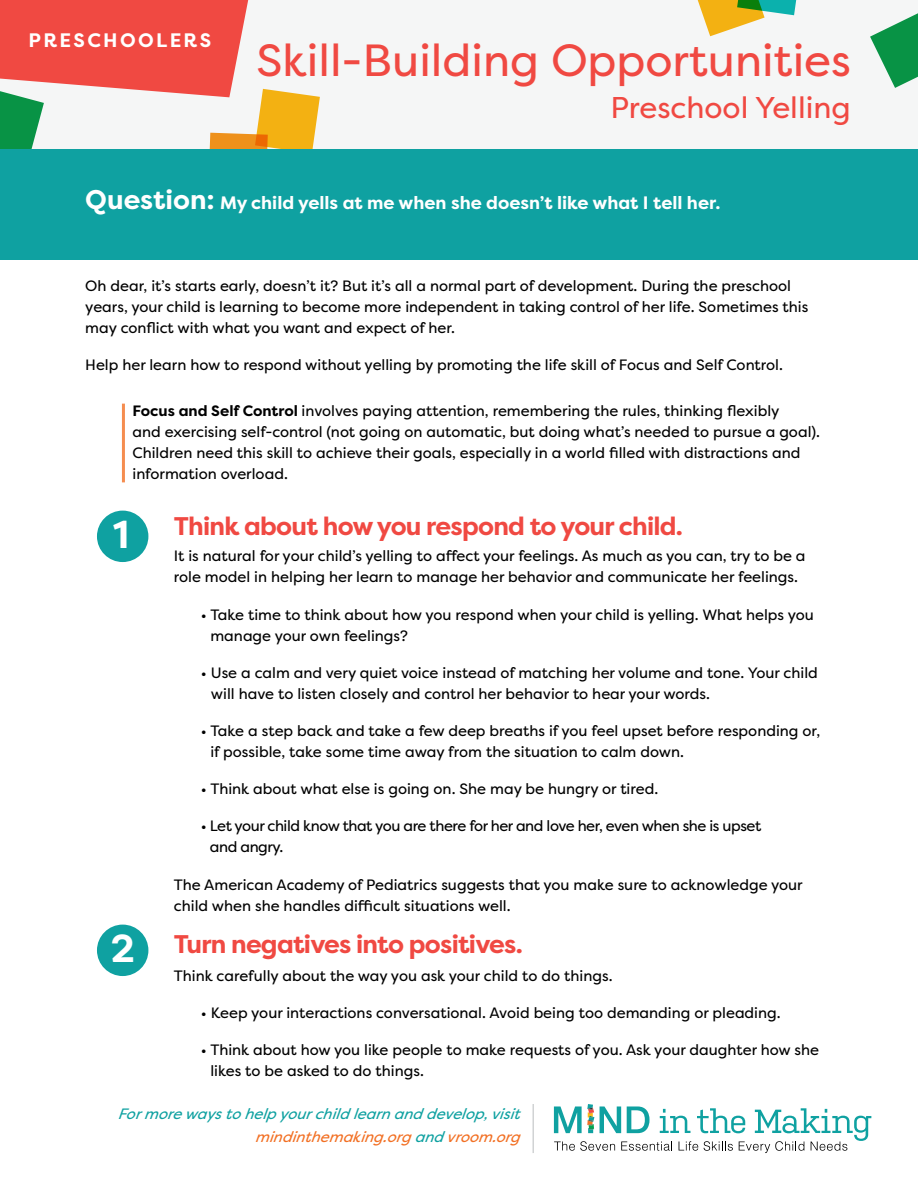
<style>
.page{position:relative;width:918px;height:1188px;background:#fff}
.page>*{position:absolute;margin:0;border:0;box-sizing:border-box;transform-origin:0 0}
.t1{font:45px "Filson Pro";color:#f04942}
.t2{font:700 39px "Filson Pro";color:#fff}
.t3{font:30px "Filson Pro";color:#f04942}
.t4{font:700 25.5px "Filson Pro";letter-spacing:-.03em;color:#f04942}
.t5{font:700 19.5px "Filson Pro";letter-spacing:.12em;color:#fff}
.t6{font:700 18px "Filson Pro";color:#fff}
.t7{font:15px/21px "Filson Pro";color:#000}
.t8{font:italic 15px/22.5px "Filson Pro";color:#0fa1a1;text-align:right}
.t9{font:15px/21px "Filson Pro";letter-spacing:-.03em;color:#000}
.s1{font-size:27px}
.s2{font-weight:700}
.s3{color:#f27024}
</style>
<div class="page">
<div style="left:0;top:0;width:918px;height:259px;background:#0fa1a1"></div>
<div style="left:0;top:0;width:918px;height:148px;background:#f5f6f6"></div>
<svg style="left:697px;top:0;width:100px;height:36px"></svg>
<svg style="left:870px;top:13px;width:48px;height:75px"></svg>
<svg style="left:554px;top:1104px;width:317px;height:49px"></svg>
<hr style="left:532px;top:1104px;width:2px;height:49px;background:#d1d3d4">
<svg style="left:0;top:0;width:320px;height:148px"></svg>
<div style="left:97px;top:511px;width:51px;height:51px;background:#0fa1a1;border-radius:50%"></div>
<div style="left:97px;top:925px;width:51px;height:51px;background:#0fa1a1;border-radius:50%"></div>
<hr style="left:122px;top:404px;width:3px;height:78px;background:#f58d50">
<h3 class="t5" style="left:29px;top:28px;width:184px">PRESCHOOLERS</h3>
<h1 class="t1" style="left:257px;top:30px;width:596px">Skill-Building Opportunities</h1>
<h3 class="t3" style="left:610px;top:88px;width:242px">Preschool Yelling</h3>
<p class="t6" style="left:85px;top:192px;width:637px"><span class="s1">Question:</span> My child yells at me when she doesn’t like what I tell her.</p>
<p class="t7" style="left:85px;top:275px;width:725px">Oh dear, it’s starts early, doesn’t it? But it’s all a normal part of development. During the preschool years, your child is learning to become more independent in taking control of her life. Sometimes this may conflict with what you want and expect of her.</p>
<p class="t7" style="left:85px;top:354px;width:699px">Help her learn how to respond without yelling by promoting the life skill of Focus and Self Control.</p>
<p class="t7" style="left:133px;top:400px;width:689px"><span class="s2">Focus and Self Control</span> involves paying attention, remembering the rules, thinking flexibly<br>and exercising self-control (not going on automatic, but doing what’s needed to pursue a goal).<br>Children need this skill to achieve their goals, especially in a world filled with distractions and information overload.</p>
<h2 class="t2" style="left:113px;top:510px;width:18px">1</h2>
<h2 class="t2" style="left:111px;top:924px;width:25px">2</h2>
<h3 class="t4" style="left:174px;top:510px;width:511px">Think about how you respond to your child.</h3>
<p class="t7" style="left:174px;top:545px;width:633px">It is natural for your child’s yelling to affect your feelings. As much as you can, try to be a role model in helping her learn to manage her behavior and communicate her feelings.</p>
<p class="t7" style="left:210px;top:604px;width:605px;text-indent:-10px">• Take time to think about how you respond when your child is yelling. What helps you manage your own feelings?</p>
<p class="t7" style="left:211px;top:662px;width:609px;text-indent:-10px">• Use a calm and very quiet voice instead of matching her volume and tone. Your child will have to listen closely and control her behavior to hear your words.</p>
<p class="t7" style="left:210px;top:720px;width:611px;text-indent:-10px">• Take a step back and take a few deep breaths if you feel upset before responding or, if possible, take some time away from the situation to calm down.</p>
<p class="t7" style="left:201px;top:778px;width:459px">• Think about what else is going on. She may be hungry or tired.</p>
<p class="t9" style="left:210px;top:815px;width:553px;text-indent:-9px">• Let your child know that you are there for her and love her, even when she is upset and angry.</p>
<p class="t7" style="left:174px;top:874px;width:630px">The American Academy of Pediatrics suggests that you make sure to acknowledge your child when she handles difficult situations well.</p>
<h3 class="t4" style="left:174px;top:928px;width:350px">Turn negatives into positives.</h3>
<p class="t7" style="left:174px;top:965px;width:440px">Think carefully about the way you ask your child to do things.</p>
<p class="t7" style="left:201px;top:1002px;width:581px">• Keep your interactions conversational. Avoid being too demanding or pleading.</p>
<p class="t7" style="left:210px;top:1039px;width:610px;text-indent:-10px">• Think about how you like people to make requests of you. Ask your daughter how she likes to be asked to do things.</p>
<p class="t8" style="left:117px;top:1102px;width:407px">Formore ways to help yourchild learn and develop,visit <span class="s3">mindinthemaking.org</span> and <span class="s3">vroom.org</span></p>
</div>
